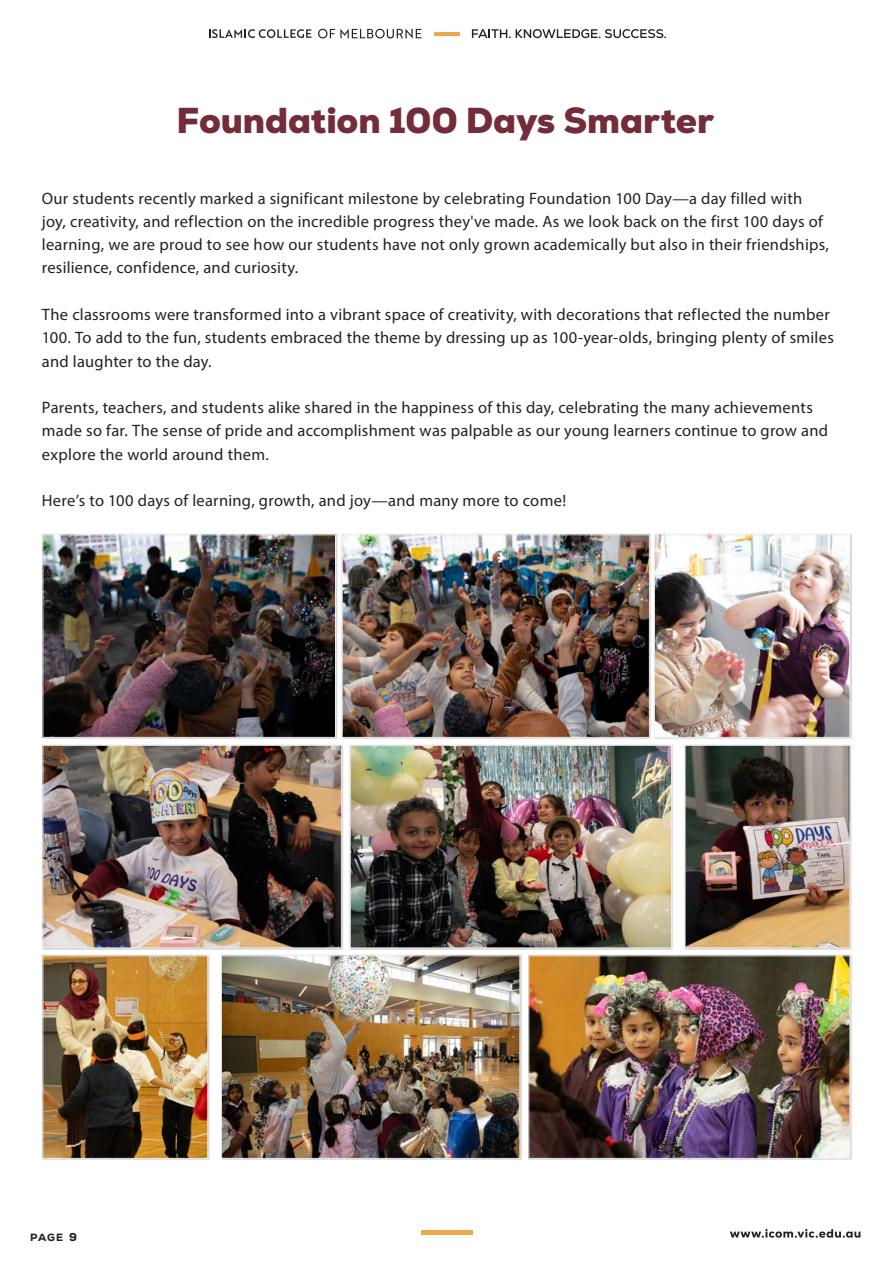
<style>
.page{position:relative;width:893px;height:1263px;background:#fff}
.page>*{position:absolute;margin:0;border:0;box-sizing:border-box;transform-origin:0 0}
.t1{font:900 36px "Nexa";letter-spacing:-.005em;color:#732c3a}
.t2{font:16.5px/23.2px "Myriad Pro";letter-spacing:.015em;color:#232120}
.t3{font:800 10.5px "Nexa";color:#232121}
.s1{font-size:11.4px}
</style>
<div class="page">
<svg style="left:730px;top:1229px;width:130px;height:9px"></svg>
<hr style="left:434px;top:32px;width:26px;height:3px;background:#eea54d">
<svg style="left:209px;top:29px;width:102px;height:9px"></svg>
<svg style="left:318px;top:29px;width:104px;height:9px"></svg>
<svg style="left:472px;top:29px;width:194px;height:9px"></svg>
<div style="left:421px;top:1230px;width:51px;height:5px;background:#efa74c"></div>
<img style="left:44px;top:536px;width:290px;height:200px">
<div style="left:42px;top:534px;width:294px;height:204px;border:1px solid #eeeeed"></div>
<img style="left:44px;top:747px;width:296px;height:199px">
<div style="left:42px;top:745px;width:300px;height:203px;border:1px solid #eeeeed"></div>
<img style="left:223px;top:957px;width:295px;height:200px">
<div style="left:221px;top:955px;width:299px;height:204px;border:1px solid #eeeeed"></div>
<img style="left:344px;top:536px;width:304px;height:200px">
<div style="left:342px;top:534px;width:308px;height:204px;border:1px solid #eeeeed"></div>
<img style="left:656px;top:536px;width:192px;height:200px">
<div style="left:654px;top:534px;width:196px;height:204px;border:1px solid #eeeeed"></div>
<div style="left:349px;top:744px;width:325px;height:206px;background:#dadada"></div>
<img style="left:352px;top:747px;width:318px;height:199px">
<div style="left:350px;top:745px;width:322px;height:203px;border:1px solid #eeeeed"></div>
<img style="left:530px;top:957px;width:318px;height:200px">
<div style="left:528px;top:955px;width:322px;height:204px;border:1px solid #eeeeed"></div>
<div style="left:684px;top:744px;width:168px;height:206px;background:#e0e0e0"></div>
<img style="left:687px;top:747px;width:161px;height:199px">
<div style="left:685px;top:745px;width:165px;height:203px;border:1px solid #eeeeed"></div>
<img style="left:44px;top:957px;width:162px;height:200px">
<div style="left:42px;top:955px;width:166px;height:204px;border:1px solid #eeeeed"></div>
<h1 class="t1" style="left:177px;top:97px;width:539px">Foundation 100 Days Smarter</h1>
<p class="t2" style="left:42px;top:186px;width:789px">Our students recently marked a significant milestone by celebrating Foundation 100 Day—a day filled with joy, creativity, and reflection on the incredible progress they've made. As we look back on the first 100 days of learning, we are proud to see how our students have not only grown academically but also in their friendships, resilience, confidence, and curiosity.</p>
<p class="t2" style="left:42px;top:303px;width:793px">The classrooms were transformed into a vibrant space of creativity, with decorations that reflected the number<br>100. To add to the fun, students embraced the theme by dressing up as 100-year-olds, bringing plenty of smiles and laughter to the day.</p>
<p class="t2" style="left:42px;top:396px;width:788px">Parents, teachers, and students alike shared in the happiness of this day, celebrating the many achievements made so far. The sense of pride and accomplishment was palpable as our young learners continue to grow and explore the world around them.</p>
<p class="t2" style="left:42px;top:489px;width:526px">Here’s to 100 days of learning, growth, and joy—and many more to come!</p>
<p class="t3" style="left:30px;top:1230px;width:48px">page <span class="s1">9</span></p>
</div>
